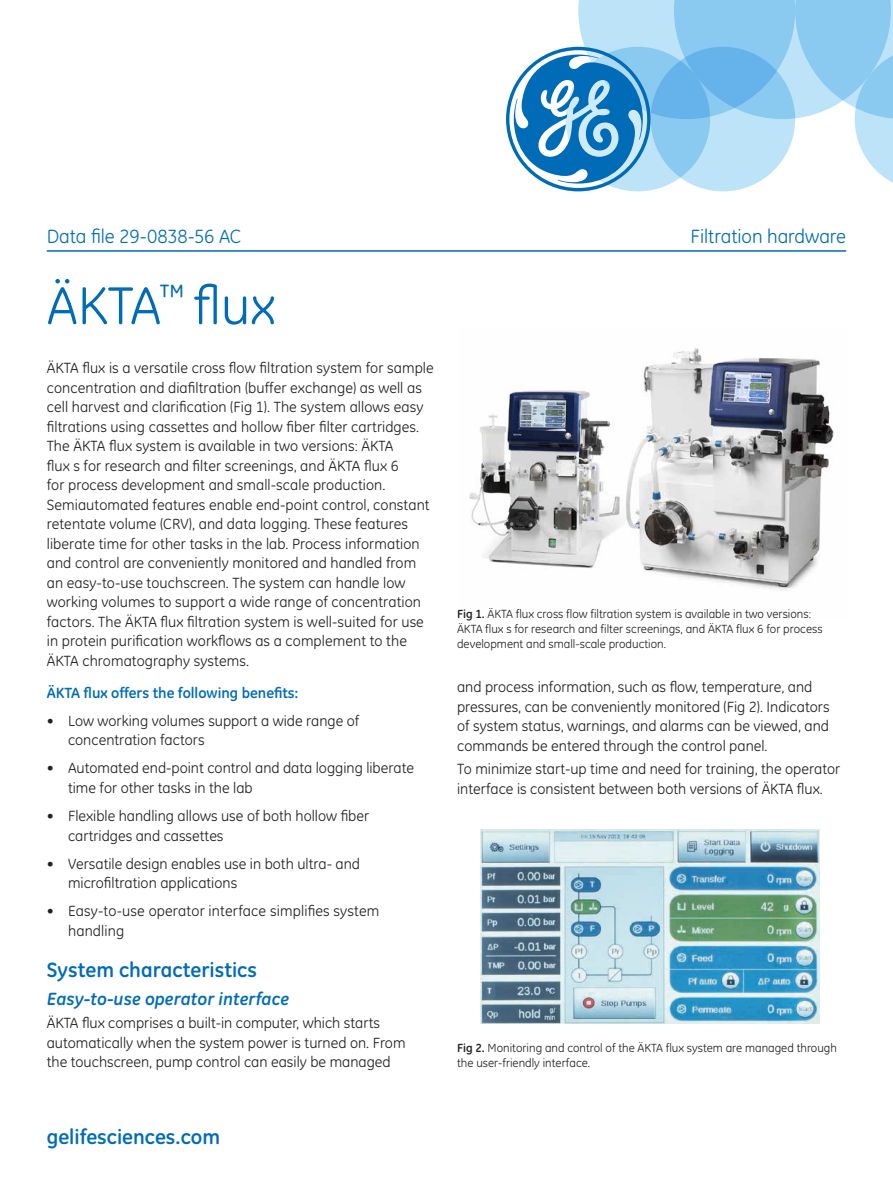
<style>
.page{position:relative;width:893px;height:1191px;background:#fff}
.page>*{position:absolute;margin:0;border:0;box-sizing:border-box;transform-origin:0 0}
.t1{font:54px "GE Inspira";letter-spacing:-.005em;color:#006cb7}
.t2{font:700 21px "GE Inspira";color:#006cb7}
.t3{font:19.5px "GE Inspira";letter-spacing:-.005em;color:#006cb7}
.t4{font:italic 700 18px "GE Inspira";color:#006cb7}
.t5{font:15px/19.5px "GE Inspira";letter-spacing:.005em;color:#231f20}
.t6{font:700 15px "GE Inspira";color:#006cb7}
.t7{font:12px/15px "GE Inspira";color:#231f20}
.s1{font-weight:700}
</style>
<div class="page">
<svg style="left:506px;top:0;width:387px;height:191px"></svg>
<img style="left:480px;top:829px;width:340px;height:195px">
<img style="left:469px;top:348px;width:365px;height:243px">
<hr style="left:47px;top:250px;width:799px;height:2px;background:#006cb7">
<h3 class="t3" style="left:47px;top:225px;width:196px">Data file 29-0838-56 AC</h3>
<h3 class="t3" style="left:691px;top:225px;width:157px">Filtration hardware</h3>
<h1 class="t1" style="left:47px;top:275px;width:230px">ÄKTA<sup>™</sup> flux</h1>
<p class="t5" style="left:47px;top:358px;width:388px">ÄKTA flux is a versatile cross flow filtration system for sample concentration and diafiltration (buffer exchange) as well as cell harvest and clarification (Fig 1). The system allows easy filtrations using cassettes and hollow fiber filter cartridges.<br>The ÄKTA flux system is available in two versions: ÄKTA<br>flux s for research and filter screenings, and ÄKTA flux 6<br>for process development and small-scale production.<br>Semiautomated features enable end-point control, constant retentate volume (CRV), and data logging. These features liberate time for other tasks in the lab. Process information and control are conveniently monitored and handled from an easy-to-use touchscreen. The system can handle low working volumes to support a wide range of concentration factors. The ÄKTA flux filtration system is well-suited for use in protein purification workflows as a complement to the ÄKTA chromatography systems.</p>
<p class="t6" style="left:47px;top:683px;width:253px">ÄKTA flux offers the following benefits:</p>
<p class="t5" style="left:68px;top:711px;width:293px;text-indent:-21px">• Low working volumes support a wide range of concentration factors</p>
<p class="t5" style="left:68px;top:758px;width:348px;text-indent:-21px">• Automated end-point control and data logging liberate time for other tasks in the lab</p>
<p class="t5" style="left:68px;top:806px;width:303px;text-indent:-21px">• Flexible handling allows use of both hollow fiber cartridges and cassettes</p>
<p class="t5" style="left:68px;top:853px;width:294px;text-indent:-21px">• Versatile design enables use in both ultra- and microfiltration applications</p>
<p class="t5" style="left:68px;top:901px;width:313px;text-indent:-21px">• Easy-to-use operator interface simplifies system handling</p>
<h2 class="t2" style="left:47px;top:956px;width:212px">System characteristics</h2>
<p class="t4" style="left:47px;top:986px;width:244px">Easy-to-use operator interface</p>
<p class="t5" style="left:47px;top:1013px;width:360px">ÄKTA flux comprises a built-in computer, which starts automatically when the system power is turned on. From the touchscreen, pump control can easily be managed</p>
<h2 class="t2" style="left:47px;top:1123px;width:175px">gelifesciences.com</h2>
<p class="t7" style="left:457px;top:606px;width:367px"><span class="s1">Fig 1.</span> ÄKTA flux cross flow filtration system is available in two versions:<br>ÄKTA flux s for research and filter screenings, and ÄKTA flux 6 for process development and small-scale production.</p>
<p class="t5" style="left:457px;top:677px;width:374px">and process information, such as flow, temperature, and pressures, can be conveniently monitored (Fig 2). Indicators of system status, warnings, and alarms can be viewed, and commands be entered through the control panel.</p>
<p class="t5" style="left:457px;top:759px;width:385px">To minimize start-up time and need for training, the operator interface is consistent between both versions of ÄKTA flux.</p>
<p class="t7" style="left:457px;top:1040px;width:381px"><span class="s1">Fig 2.</span> Monitoring and control of the ÄKTA flux system are managed through the user-friendly interface.</p>
</div>
